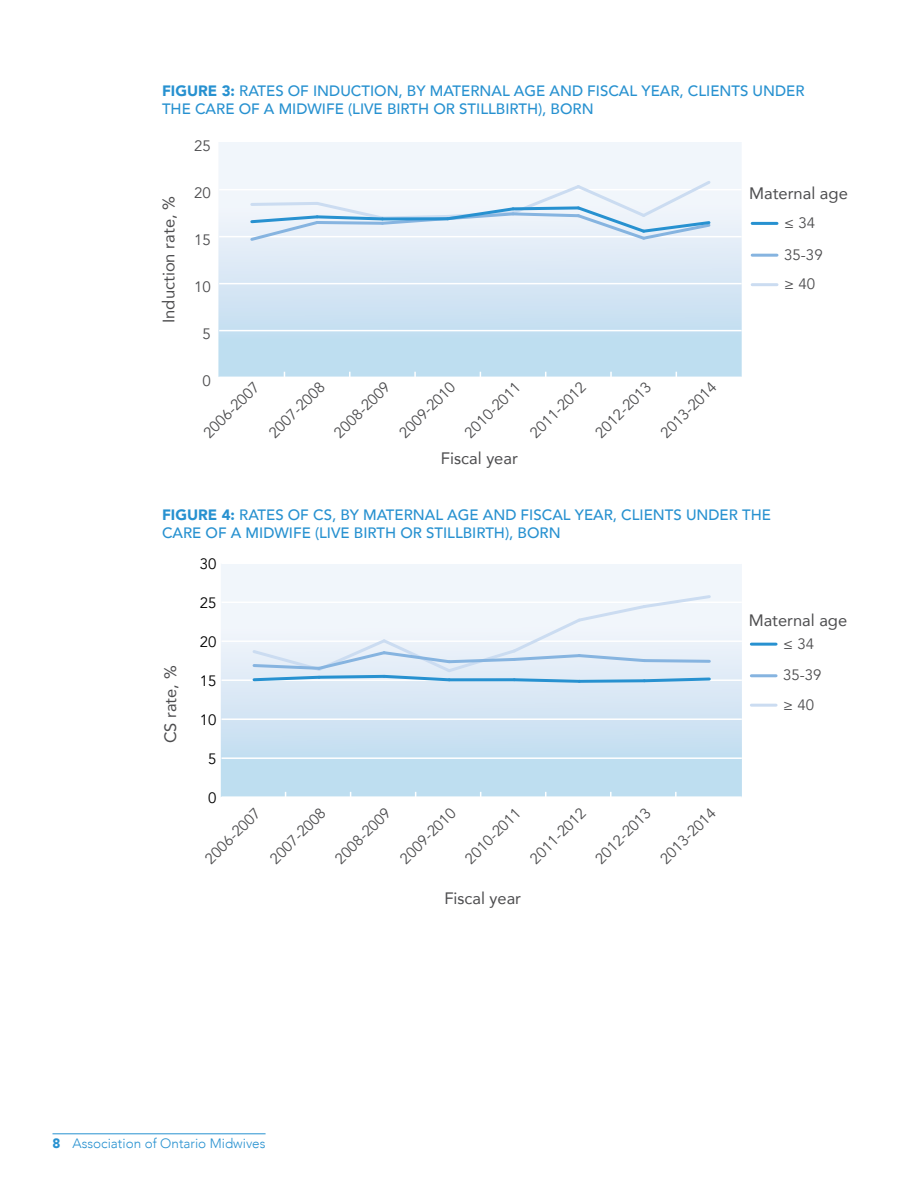
<style>
.page{position:relative;width:918px;height:1188px;background:#fff}
.page>*{position:absolute;margin:0;border:0;box-sizing:border-box;transform-origin:0 0}
.t1{font:16.5px "Avenir";color:#4d4d4f}
.t2{font:500 15px/18px "Avenir";color:#2791d0}
.t3{font:15px "Avenir";color:#4d4d4f}
.t4{font:15px "Avenir";color:#000}
.t5{font:300 13.5px "Avenir";color:#2791d0}
.s1{font-weight:900}
</style>
<div class="page">
<hr style="left:52px;top:1134px;width:214px;height:1px;background:#2791d0">
<svg style="left:218px;top:142px;width:524px;height:235px"></svg>
<hr style="left:219px;top:330px;width:523px;height:1px;background:#fff">
<hr style="left:219px;top:283px;width:523px;height:1px;background:#fff">
<hr style="left:219px;top:236px;width:523px;height:1px;background:#fff">
<hr style="left:219px;top:189px;width:523px;height:1px;background:#fff">
<svg style="left:248px;top:178px;width:465px;height:65px"></svg>
<hr style="left:752px;top:283px;width:25px;height:3px;background:#cbdcf1">
<hr style="left:752px;top:254px;width:25px;height:3px;background:#86b4e0">
<hr style="left:752px;top:222px;width:25px;height:3px;background:#2791d0">
<svg style="left:221px;top:564px;width:521px;height:233px"></svg>
<hr style="left:751px;top:704px;width:25px;height:3px;background:#cbdcf1">
<hr style="left:751px;top:674px;width:25px;height:3px;background:#86b4e0">
<hr style="left:751px;top:643px;width:25px;height:3px;background:#2791d0">
<hr style="left:222px;top:796px;width:520px;height:2px;background:#fff">
<hr style="left:222px;top:757px;width:520px;height:2px;background:#fff">
<hr style="left:222px;top:718px;width:520px;height:2px;background:#fff">
<hr style="left:222px;top:679px;width:520px;height:2px;background:#fff">
<hr style="left:222px;top:640px;width:520px;height:2px;background:#fff">
<hr style="left:222px;top:602px;width:520px;height:1px;background:#fff">
<svg style="left:250px;top:593px;width:463px;height:91px"></svg>
<p class="t2" style="left:162px;top:81px;width:644px"><span class="s1">FIGURE 3:</span> RATES OF INDUCTION, BY MATERNAL AGE AND FISCAL YEAR, CLIENTS UNDER<br>THE CARE OF A MIDWIFE (LIVE BIRTH OR STILLBIRTH), BORN</p>
<p class="t1" style="left:156px;top:323px;width:128px;rotate:-90deg">Induction rate, %</p>
<p class="t3" style="left:194px;top:137px;width:18px">25</p>
<p class="t3" style="left:194px;top:184px;width:18px">20</p>
<p class="t3" style="left:194px;top:231px;width:18px">15</p>
<p class="t3" style="left:194px;top:278px;width:18px">10</p>
<p class="t3" style="left:203px;top:325px;width:10px">5</p>
<p class="t3" style="left:203px;top:372px;width:10px">0</p>
<p class="t3" style="left:200px;top:429px;width:73px;rotate:-45deg">2006-2007</p>
<p class="t3" style="left:265px;top:429px;width:73px;rotate:-45deg">2007-2008</p>
<p class="t3" style="left:330px;top:429px;width:73px;rotate:-45deg">2008-2009</p>
<p class="t3" style="left:396px;top:429px;width:73px;rotate:-45deg">2009-2010</p>
<p class="t3" style="left:461px;top:429px;width:73px;rotate:-45deg">2010-2011</p>
<p class="t3" style="left:526px;top:429px;width:73px;rotate:-45deg">2011-2012</p>
<p class="t3" style="left:592px;top:429px;width:73px;rotate:-45deg">2012-2013</p>
<p class="t3" style="left:657px;top:429px;width:73px;rotate:-45deg">2013-2014</p>
<p class="t1" style="left:441px;top:445px;width:79px">Fiscal year</p>
<p class="t1" style="left:749px;top:180px;width:100px">Maternal age</p>
<p class="t3" style="left:784px;top:214px;width:32px">≤ 34</p>
<p class="t3" style="left:784px;top:246px;width:40px">35-39</p>
<p class="t3" style="left:784px;top:275px;width:32px">≥ 40</p>
<p class="t2" style="left:162px;top:505px;width:611px"><span class="s1">FIGURE 4:</span> RATES OF CS, BY MATERNAL AGE AND FISCAL YEAR, CLIENTS UNDER THE<br>CARE OF A MIDWIFE (LIVE BIRTH OR STILLBIRTH), BORN</p>
<p class="t4" style="left:200px;top:555px;width:18px">30</p>
<p class="t1" style="left:157px;top:743px;width:79px;rotate:-90deg">CS rate, %</p>
<p class="t4" style="left:200px;top:594px;width:18px">25</p>
<p class="t4" style="left:200px;top:633px;width:18px">20</p>
<p class="t4" style="left:200px;top:672px;width:18px">15</p>
<p class="t4" style="left:200px;top:711px;width:18px">10</p>
<p class="t4" style="left:208px;top:750px;width:10px">5</p>
<p class="t4" style="left:208px;top:789px;width:10px">0</p>
<p class="t3" style="left:201px;top:855px;width:73px;rotate:-45deg">2006-2007</p>
<p class="t3" style="left:266px;top:855px;width:73px;rotate:-45deg">2007-2008</p>
<p class="t3" style="left:331px;top:855px;width:73px;rotate:-45deg">2008-2009</p>
<p class="t3" style="left:396px;top:855px;width:73px;rotate:-45deg">2009-2010</p>
<p class="t3" style="left:461px;top:855px;width:73px;rotate:-45deg">2010-2011</p>
<p class="t3" style="left:526px;top:855px;width:73px;rotate:-45deg">2011-2012</p>
<p class="t3" style="left:591px;top:855px;width:73px;rotate:-45deg">2012-2013</p>
<p class="t3" style="left:656px;top:855px;width:73px;rotate:-45deg">2013-2014</p>
<p class="t1" style="left:444px;top:885px;width:78px">Fiscal year</p>
<p class="t1" style="left:749px;top:607px;width:100px">Maternal age</p>
<p class="t3" style="left:783px;top:635px;width:32px">≤ 34</p>
<p class="t3" style="left:783px;top:666px;width:40px">35-39</p>
<p class="t3" style="left:783px;top:696px;width:32px">≥ 40</p>
<p class="t5" style="left:52px;top:1135px;width:215px"><span class="s1">8</span> Association of Ontario Midwives</p>
</div>
